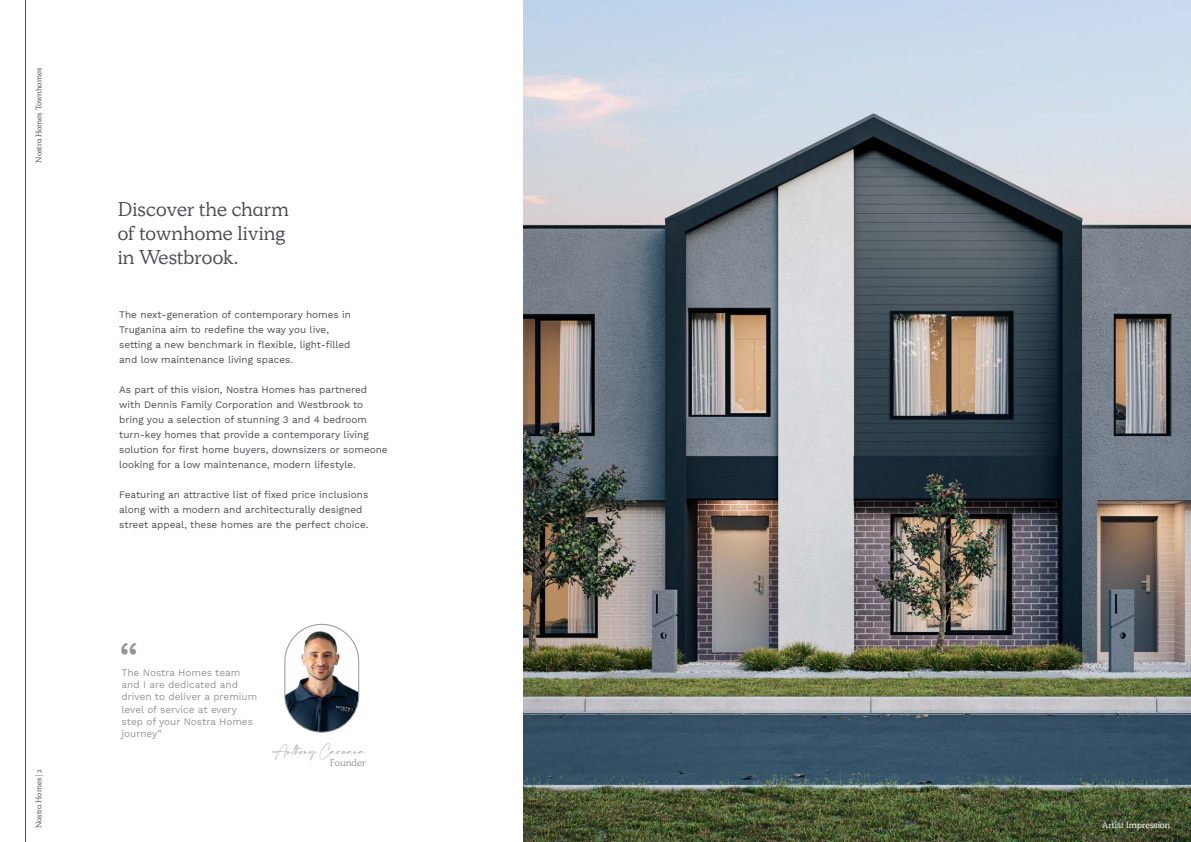
<style>
.page{position:relative;width:1191px;height:842px;background:#fff}
.page>*{position:absolute;margin:0;border:0;box-sizing:border-box;transform-origin:0 0}
.t1{font:44.6px "Work Sans";color:#939598}
.t2{font:20px/24px "Simula";color:#4a4c54}
.t3{font:10px/15px "Work Sans";color:#4a4c54}
.t4{font:10px/12.3px "Work Sans";color:#939598}
.t5{font:10px "Simula";color:#939598}
.t6{font:9.2px "Simula";color:#fff}
.t7{font:8px "Simula";letter-spacing:.005em;color:#4a4c54}
.t8{font:8px "Amalfi Coast";color:#939598}
</style>
<div class="page">
<hr style="left:25px;top:0;width:1px;height:842px;background:#4a4c54">
<img style="left:523px;top:0;width:668px;height:842px">
<img style="left:285px;top:624px;width:74px;height:108px;border-radius:37px">
<div style="left:285px;top:624px;width:74px;height:108px;border:1px solid #939598;border-radius:37px"></div>
<p class="t7" style="left:34px;top:162px;width:96px;rotate:-90deg">Nostra Homes Townhomes</p>
<p class="t7" style="left:34px;top:828px;width:60px;rotate:-90deg">Nostra Homes | 2</p>
<h2 class="t2" style="left:118px;top:197px;width:173px">Discover the charm of townhome living in Westbrook.</h2>
<p class="t3" style="left:119px;top:307px;width:233px">The next-generation of contemporary homes in Truganina aim to redefine the way you live, setting a new benchmark in flexible, light-filled and low maintenance living spaces.</p>
<p class="t3" style="left:119px;top:382px;width:270px">As part of this vision, Nostra Homes has partnered with Dennis Family Corporation and Westbrook to bring you a selection of stunning 3 and 4 bedroom turn-key homes that provide a contemporary living solution for first home buyers, downsizers or someone looking for a low maintenance, modern lifestyle.</p>
<p class="t3" style="left:119px;top:487px;width:251px">Featuring an attractive list of fixed price inclusions along with a modern and architecturally designed street appeal, these homes are the perfect choice.</p>
<h1 class="t1" style="left:119px;top:625px;width:21px">“</h1>
<p class="t4" style="left:122px;top:666px;width:137px">The Nostra Homes team and I are dedicated and driven to deliver a premium level of service at every step of your Nostra Homes journey”</p>
<p class="t8" style="left:273px;top:746px;width:94px">Anthony Caruana</p>
<p class="t5" style="left:330px;top:756px;width:38px">Founder</p>
<p class="t6" style="left:1102px;top:818px;width:70px">Artist Impression</p>
</div>
